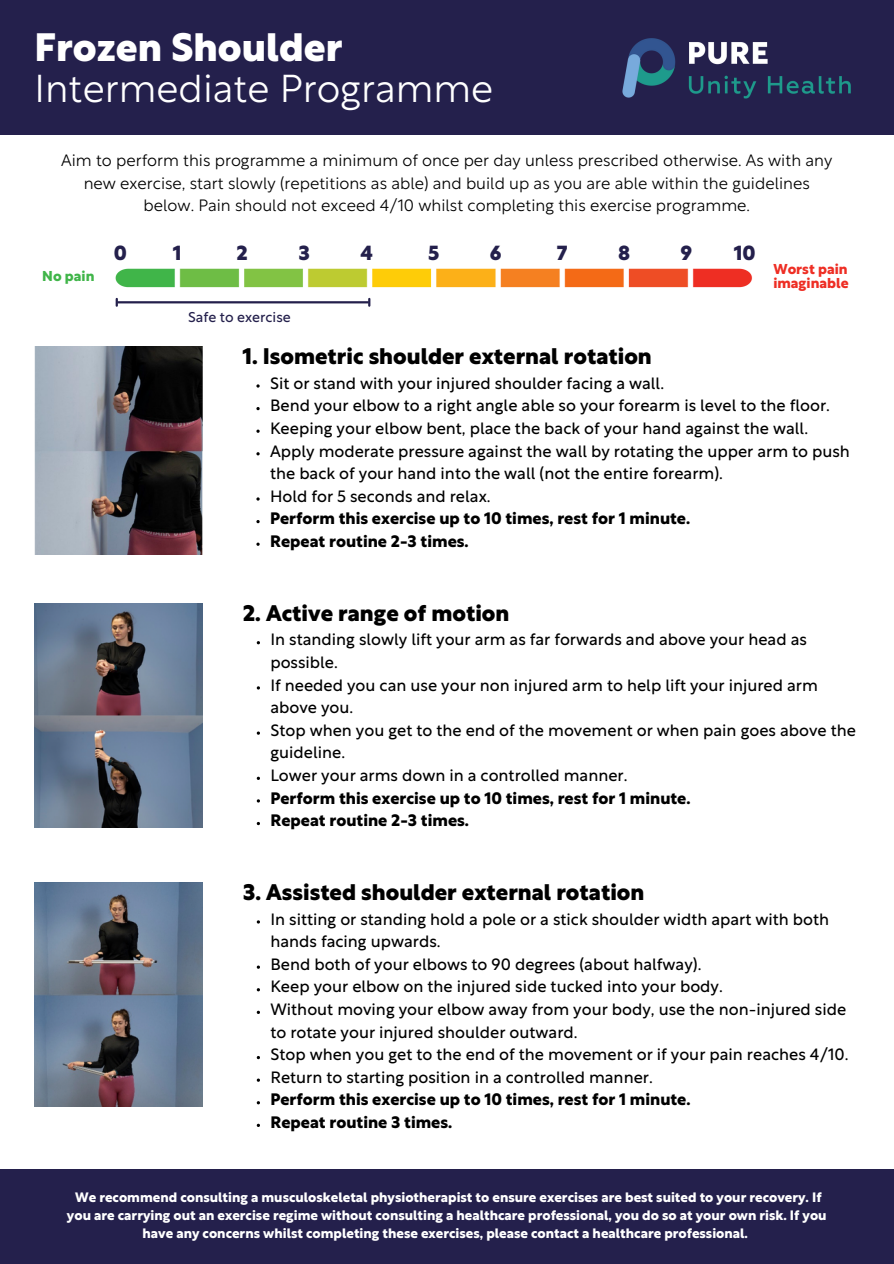
<style>
.page{position:relative;width:894px;height:1264px;background:#fff}
.page>*{position:absolute;margin:0;border:0;box-sizing:border-box;transform-origin:0 0}
.t1{font:300 38.7px/40.7px "Rustica";color:#fff}
.t2{font:800 22.05px "Rustica";color:#000}
.t3{font:800 19.95px "Rustica";color:#24204c}
.t4{font:300 16.35px/22.5px "Rustica";color:#000;text-align:center}
.t5{font:16.2px/22.6px "Rustica";color:#000}
.t6{font:700 16.2px "Rustica";color:#000}
.t7{font:700 14.1px/14.7px "Rustica";color:#ee2e24}
.t8{font:14.1px "Rustica";color:#24204c}
.t9{font:700 14.1px "Rustica";color:#40b549}
.t10{font:700 13.35px/17.9px "Rustica";color:#fff;text-align:center}
.s1{font-weight:800}
</style>
<div class="page">
<div style="left:0;top:0;width:893px;height:134px;background:#24204c"></div>
<img style="left:622px;top:38px;width:229px;height:61px">
<img style="left:35px;top:347px;width:167px;height:207px">
<img style="left:35px;top:882px;width:168px;height:224px">
<img style="left:35px;top:603px;width:168px;height:224px">
<div style="left:0;top:1169px;width:893px;height:94px;background:#24204c"></div>
<img style="left:115px;top:268px;width:637px;height:19px">
<hr style="left:117px;top:301px;width:251px;height:2px;background:#24204c">
<svg style="left:116px;top:299px;width:2px;height:7px"></svg>
<svg style="left:368px;top:299px;width:2px;height:7px"></svg>
<h1 class="t1" style="left:35px;top:31px;width:460px"><span class="s1">Frozen Shoulder<br></span>Intermediate Programme</h1>
<p class="t4" style="left:61px;top:151px;width:772px">Aim to perform this programme a minimum of once per day unless prescribed otherwise. As with any new exercise, start slowly (repetitions as able) and build up as you are able within the guidelines below. Pain should not exceed 4/10 whilst completing this exercise programme.</p>
<p class="t3" style="left:114px;top:246px;width:15px">0</p>
<p class="t3" style="left:173px;top:246px;width:10px">1</p>
<p class="t3" style="left:236px;top:246px;width:13px">2</p>
<p class="t3" style="left:298px;top:246px;width:13px">3</p>
<p class="t3" style="left:360px;top:246px;width:14px">4</p>
<p class="t3" style="left:428px;top:246px;width:13px">5</p>
<p class="t3" style="left:489px;top:246px;width:13px">6</p>
<p class="t3" style="left:556px;top:246px;width:12px">7</p>
<p class="t3" style="left:617px;top:246px;width:14px">8</p>
<p class="t3" style="left:680px;top:246px;width:13px">9</p>
<p class="t3" style="left:733px;top:246px;width:23px">10</p>
<p class="t9" style="left:42px;top:271px;width:54px">No pain</p>
<p class="t7" style="left:773px;top:262px;width:77px">Worst pain imaginable</p>
<h4 class="t8" style="left:188px;top:312px;width:104px">Safe to exercise</h4>
<p class="t2" style="left:242px;top:348px;width:411px">1. Isometric shoulder external rotation</p>
<p class="t5" style="left:270px;top:373px;width:395px">Sit or stand with your injured shoulder facing a wall.</p>
<p class="t5" style="left:270px;top:396px;width:561px">Bend your elbow to a right angle able so your forearm is level to the floor.</p>
<p class="t5" style="left:270px;top:418px;width:539px">Keeping your elbow bent, place the back of your hand against the wall.</p>
<h2 class="t5" style="left:270px;top:441px;width:581px">Apply moderate pressure against the wall by rotating the upper arm to push the back of your hand into the wall (not the entire forearm).</h2>
<p class="t5" style="left:270px;top:486px;width:222px">Hold for 5 seconds and relax.</p>
<p class="t6" style="left:270px;top:512px;width:421px">Perform this exercise up to 10 times, rest for 1 minute.</p>
<p class="t6" style="left:270px;top:535px;width:200px">Repeat routine 2-3 times.</p>
<p class="t2" style="left:243px;top:605px;width:268px">2. Active range of motion</p>
<p class="t5" style="left:270px;top:630px;width:538px">In standing slowly lift your arm as far forwards and above your head as possible.</p>
<p class="t5" style="left:270px;top:675px;width:549px">If needed you can use your non injured arm to help lift your injured arm above you.</p>
<p class="t5" style="left:270px;top:720px;width:587px">Stop when you get to the end of the movement or when pain goes above the guideline.</p>
<h2 class="t5" style="left:270px;top:765px;width:358px">Lower your arms down in a controlled manner.</h2>
<p class="t6" style="left:270px;top:792px;width:421px">Perform this exercise up to 10 times, rest for 1 minute.</p>
<p class="t6" style="left:270px;top:814px;width:200px">Repeat routine 2-3 times.</p>
<h4 class="t2" style="left:243px;top:884px;width:403px">3. Assisted shoulder external rotation</h4>
<h4 class="t5" style="left:270px;top:909px;width:560px">In sitting or standing hold a pole or a stick shoulder width apart with both hands facing upwards.</h4>
<p class="t5" style="left:270px;top:954px;width:432px">Bend both of your elbows to 90 degrees (about halfway).</p>
<p class="t5" style="left:270px;top:977px;width:454px">Keep your elbow on the injured side tucked into your body.</p>
<h2 class="t5" style="left:270px;top:999px;width:577px">Without moving your elbow away from your body, use the non-injured side to rotate your injured shoulder outward.</h2>
<p class="t5" style="left:270px;top:1044px;width:579px">Stop when you get to the end of the movement or if your pain reaches 4/10.</p>
<p class="t5" style="left:270px;top:1067px;width:384px">Return to starting position in a controlled manner.</p>
<p class="t6" style="left:270px;top:1093px;width:421px">Perform this exercise up to 10 times, rest for 1 minute.</p>
<p class="t6" style="left:270px;top:1116px;width:183px">Repeat routine 3 times.</p>
<p class="t10" style="left:67px;top:1189px;width:761px">We recommend consulting a musculoskeletal physiotherapist to ensure exercises are best suited to your recovery. If you are carrying out an exercise regime without consulting a healthcare professional, you do so at your own risk. If you have any concerns whilst completing these exercises, please contact a healthcare professional.</p>
</div>
